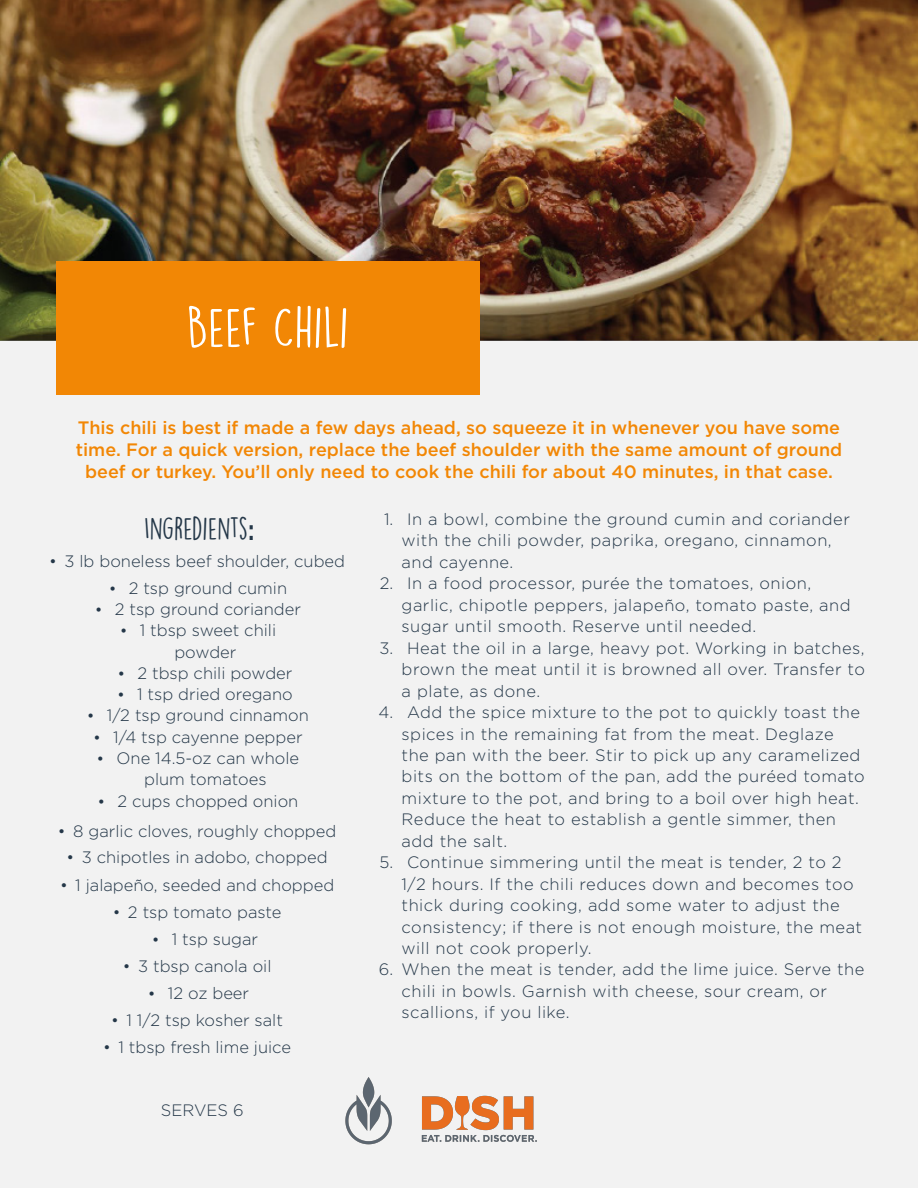
<style>
.page{position:relative;width:918px;height:1188px;background:#f2f2f2}
.page>*{position:absolute;margin:0;border:0;box-sizing:border-box;transform-origin:0 0}
.t1{font:51px "DK Lemon Yellow Sun";color:#fff}
.t2{font:28.5px "DK Lemon Yellow Sun";color:#243748}
.t3{font:500 18px/21.6px "Gotham";color:#f28705;text-align:center}
.t4{font:300 16.5px/21.5px "Gotham";letter-spacing:.03em;color:#243748}
.t5{font:300 16.5px/21.3px "Gotham";color:#243748}
.s1{font-family:"Raleway";font-weight:700}
.s2{font-family:"Times New Roman";font-weight:400}
</style>
<div class="page">
<img style="left:0;top:0;width:918px;height:341px">
<div style="left:56px;top:261px;width:424px;height:134px;background:#f28705"></div>
<img style="left:345px;top:1077px;width:192px;height:68px">
<h1 class="t1" style="left:187px;top:296px;width:164px">BEEF CHILI</h1>
<p class="t3" style="left:76px;top:417px;width:768px">This chili is best if made a few days ahead, so squeeze it in whenever you have some time. For a quick version, replace the beef shoulder with the same amount of ground beef or turkey. You’ll only need to cook the chili for about 40 minutes, in that case.</p>
<h2 class="t2" style="left:144px;top:511px;width:112px">INGREDIENTS<span class="s1">:</span></h2>
<p class="t5" style="left:49px;top:550px;width:297px">• 3 lb boneless beef shoulder, cubed</p>
<p class="t5" style="left:110px;top:577px;width:179px"><span class="s2">•</span> 2 tsp ground cumin</p>
<p class="t5" style="left:96px;top:598px;width:207px"><span class="s2">•</span> 2 tsp ground coriander</p>
<p class="t5" style="left:174px;top:619px;width:103px;text-indent:-54px"><span class="s2">•</span> 1 tbsp sweet chili powder</p>
<p class="t5" style="left:118px;top:662px;width:176px"><span class="s2">•</span> 2 tbsp chili powder</p>
<p class="t5" style="left:118px;top:683px;width:176px"><span class="s2">•</span> 1 tsp dried oregano</p>
<p class="t5" style="left:88px;top:705px;width:223px"><span class="s2">•</span> 1/2 tsp ground cinnamon</p>
<p class="t5" style="left:94px;top:726px;width:210px"><span class="s2">•</span> 1/4 tsp cayenne pepper</p>
<p class="t5" style="left:144px;top:747px;width:157px;text-indent:-47px"><span class="s2">•</span> One 14.5-oz can whole plum tomatoes</p>
<p class="t5" style="left:98px;top:790px;width:202px"><span class="s2">•</span> 2 cups chopped onion</p>
<p class="t5" style="left:58px;top:820px;width:280px">• 8 garlic cloves, roughly chopped</p>
<p class="t5" style="left:67px;top:847px;width:263px">• 3 chipotles in adobo, chopped</p>
<p class="t5" style="left:60px;top:874px;width:276px">• 1 jalapeño, seeded and chopped</p>
<p class="t5" style="left:113px;top:901px;width:170px">• 2 tsp tomato paste</p>
<p class="t5" style="left:153px;top:928px;width:107px"><span class="s2">•</span> 1 tsp sugar</p>
<p class="t5" style="left:123px;top:955px;width:150px">• 3 tbsp canola oil</p>
<p class="t4" style="left:149px;top:982px;width:102px"><span class="s2">•</span> 12 oz beer</p>
<p class="t5" style="left:111px;top:1009px;width:173px">• 1 1/2 tsp kosher salt</p>
<p class="t5" style="left:103px;top:1036px;width:189px">• 1 tbsp fresh lime juice</p>
<p class="t4" style="left:161px;top:1099px;width:84px">SERVES 6</p>
<p class="t4" style="left:402px;top:508px;width:450px;text-indent:-18px">1. In a bowl, combine the ground cumin and coriander with the chili powder, paprika, oregano, cinnamon, and cayenne.</p>
<p class="t4" style="left:402px;top:572px;width:451px;text-indent:-22px">2. In a food processor, purée the tomatoes, onion, garlic, chipotle peppers, jalapeño, tomato paste, and sugar until smooth. Reserve until needed.</p>
<p class="t4" style="left:402px;top:637px;width:465px;text-align:justify;text-indent:-22px">3. Heat the oil in a large, heavy pot. Working in batches, brown the meat until it is browned all over. Transfer to a plate, as done.</p>
<p class="t4" style="left:402px;top:701px;width:465px;text-indent:-23px">4. Add the spice mixture to the pot to quickly toast the spices in the remaining fat from the meat. Deglaze the pan with the beer. Stir to pick up any caramelized bits on the bottom of the pan, add the puréed tomato mixture to the pot, and bring to a boil over high heat.<br>Reduce the heat to establish a gentle simmer, then add the salt.</p>
<p class="t4" style="left:402px;top:851px;width:462px;text-indent:-22px">5. Continue simmering until the meat is tender, 2 to 2<br>1/2 hours. If the chili reduces down and becomes too thick during cooking, add some water to adjust the consistency; if there is not enough moisture, the meat will not cook properly.</p>
<p class="t4" style="left:402px;top:958px;width:464px;text-indent:-23px">6. When the meat is tender, add the lime juice. Serve the chili in bowls. Garnish with cheese, sour cream, or scallions, if you like.</p>
</div>
